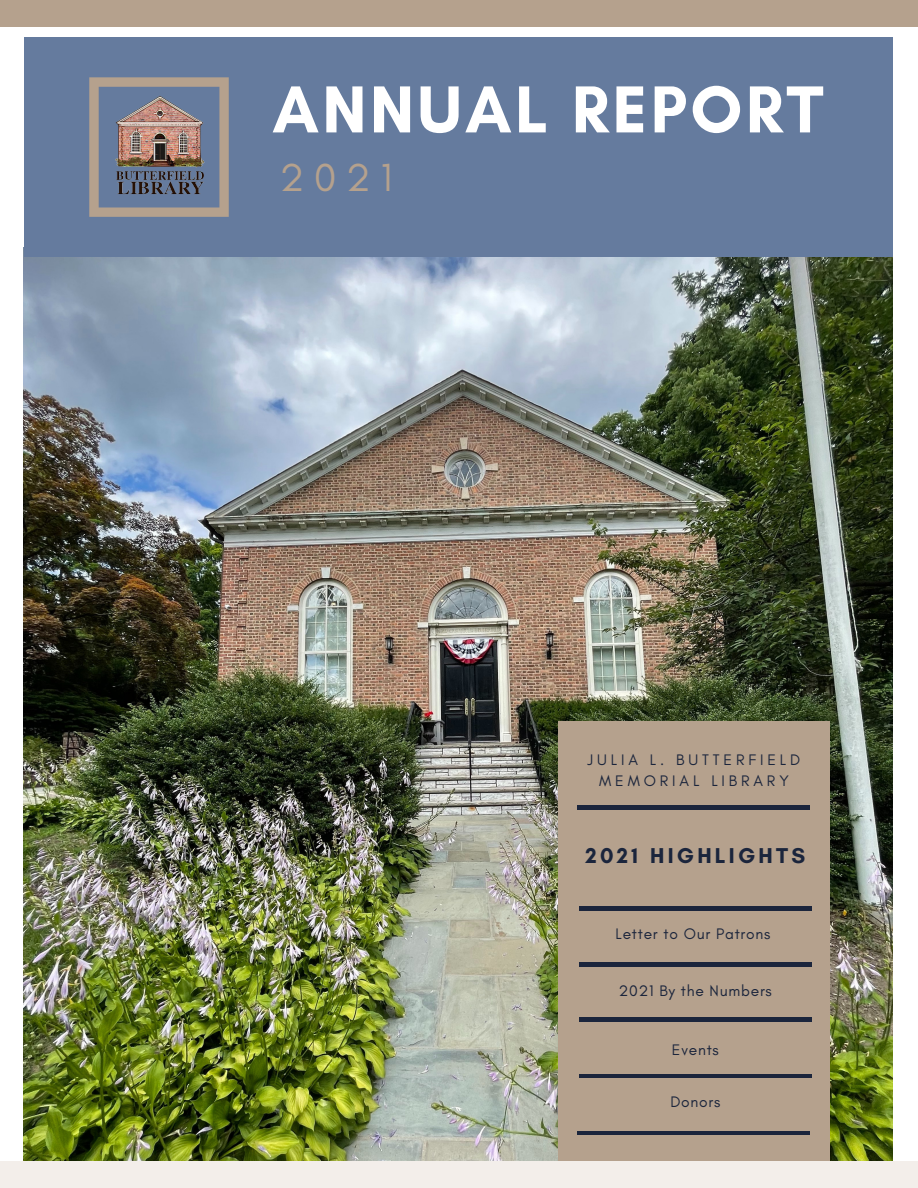
<style>
.page{position:relative;width:918px;height:1188px;background:#fff}
.page>*{position:absolute;margin:0;border:0;box-sizing:border-box;transform-origin:0 0}
.t1{font:700 67.65px "Glacial Indifference";letter-spacing:.05em;color:#fff}
.t2{font:39.75px "Glacial Indifference";color:#b5a18d}
.t3{font:700 21.9px "Glacial Indifference";letter-spacing:.15em;color:#1b253c}
.t4{font:15.6px "Glacial Indifference";letter-spacing:.05em;color:#1b253c}
.t5{font:15.6px/21.1px "Glacial Indifference";letter-spacing:.25em;color:#1b253c;text-align:center}
</style>
<div class="page">
<img style="left:24px;top:257px;width:868px;height:905px">
<div style="left:24px;top:37px;width:868px;height:220px;background:#657b9e"></div>
<svg style="left:89px;top:77px;width:140px;height:140px"></svg>
<div style="left:558px;top:722px;width:271px;height:451px;background:#b5a18d"></div>
<hr style="left:577px;top:806px;width:233px;height:3px;background:#1b253c">
<hr style="left:579px;top:907px;width:233px;height:3px;background:#1b253c">
<hr style="left:579px;top:963px;width:233px;height:3px;background:#1b253c">
<hr style="left:579px;top:1018px;width:233px;height:3px;background:#1b253c">
<hr style="left:579px;top:1074px;width:233px;height:4px;background:#1b253c">
<hr style="left:577px;top:1131px;width:233px;height:4px;background:#1b253c">
<div style="left:0;top:0;width:918px;height:27px;background:#b5a18d"></div>
<div style="left:0;top:1162px;width:918px;height:26px;background:#f3eeea"></div>
<img style="left:109px;top:92px;width:99px;height:107px">
<h1 class="t1" style="left:272px;top:68px;width:553px">ANNUAL REPORT</h1>
<h2 class="t2" style="left:280px;top:154px;width:114px">2021</h2>
<p class="t5" style="left:588px;top:749px;width:214px">JULIA L. BUTTERFIELD<br>MEMORIAL LIBRARY</p>
<h3 class="t3" style="left:585px;top:842px;width:221px">2021 HIGHLIGHTS</h3>
<p class="t4" style="left:616px;top:924px;width:156px">Letter to Our Patrons</p>
<p class="t4" style="left:619px;top:981px;width:154px">2021 By the Numbers</p>
<p class="t4" style="left:672px;top:1040px;width:48px">Events</p>
<p class="t4" style="left:670px;top:1093px;width:52px">Donors</p>
</div>
